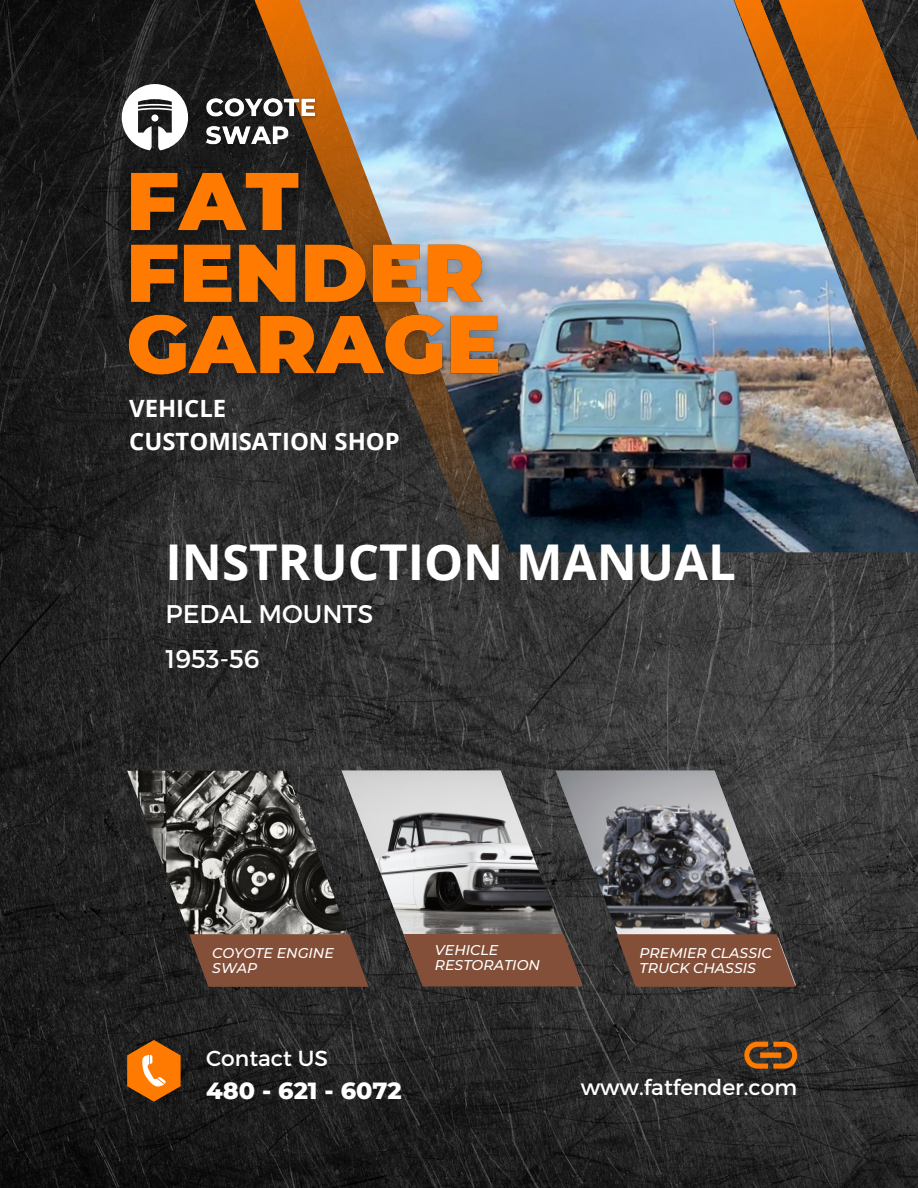
<style>
.page{position:relative;width:918px;height:1188px;background:#fff}
.page>*{position:absolute;margin:0;border:0;box-sizing:border-box;transform-origin:0 0}
.t1{font:700 49.35px "Open Sans";color:#fff}
.t2{font:25.5px/45.2px "Montserrat";color:#fff}
.t3{font:700 23.85px/32.7px "Open Sans";color:#fff}
.t4{font:800 23.85px "Montserrat";color:#fff}
.t5{font:21.75px "Montserrat";color:#fff}
.t6{font:italic 500 14.1px/14.9px "Montserrat";color:#fff}
</style>
<div class="page">
<img style="left:0;top:0;width:918px;height:1188px">
<svg style="left:242px;top:0;width:312px;height:573px;background:#3a322a"></svg>
<img style="left:286px;top:0;width:443px;height:552px">
<img style="left:729px;top:0;width:189px;height:591px">
<svg style="left:122px;top:84px;width:66px;height:50px"></svg>
<svg style="left:744px;top:1042px;width:53px;height:27px"></svg>
<img style="left:341px;top:770px;width:214px;height:215px">
<img style="left:555px;top:770px;width:241px;height:215px">
<svg style="left:404px;top:935px;width:179px;height:51px;background:#7a4c38"></svg>
<svg style="left:617px;top:935px;width:179px;height:52px;background:#7a4c38"></svg>
<img style="left:127px;top:771px;width:241px;height:215px">
<svg style="left:189px;top:935px;width:179px;height:52px;background:#784a37"></svg>
<svg style="left:127px;top:1040px;width:54px;height:62px;background:#c36b1a"></svg>
<img style="left:107px;top:134px;width:415px;height:284px">
<img style="left:200px;top:88px;width:123px;height:71px">
<h3 class="t3" style="left:129px;top:392px;width:272px">VEHICLE<br>CUSTOMISATION SHOP</h3>
<h1 class="t1" style="left:166px;top:527px;width:572px">INSTRUCTION MANUAL</h1>
<h2 class="t2" style="left:166px;top:590px;width:209px">PEDAL MOUNTS<br>1953-56</h2>
<p class="t6" style="left:212px;top:946px;width:123px">COYOTE ENGINE<br>SWAP</p>
<h3 class="t5" style="left:206px;top:1044px;width:123px">Contact US</h3>
<h3 class="t4" style="left:206px;top:1076px;width:197px">480 - 621 - 6072</h3>
<p class="t6" style="left:435px;top:943px;width:107px">VEHICLE<br>RESTORATION</p>
<p class="t6" style="left:639px;top:946px;width:134px">PREMIER CLASSIC<br>TRUCK CHASSIS</p>
<h3 class="t5" style="left:581px;top:1073px;width:218px">www.fatfender.com</h3>
</div>
